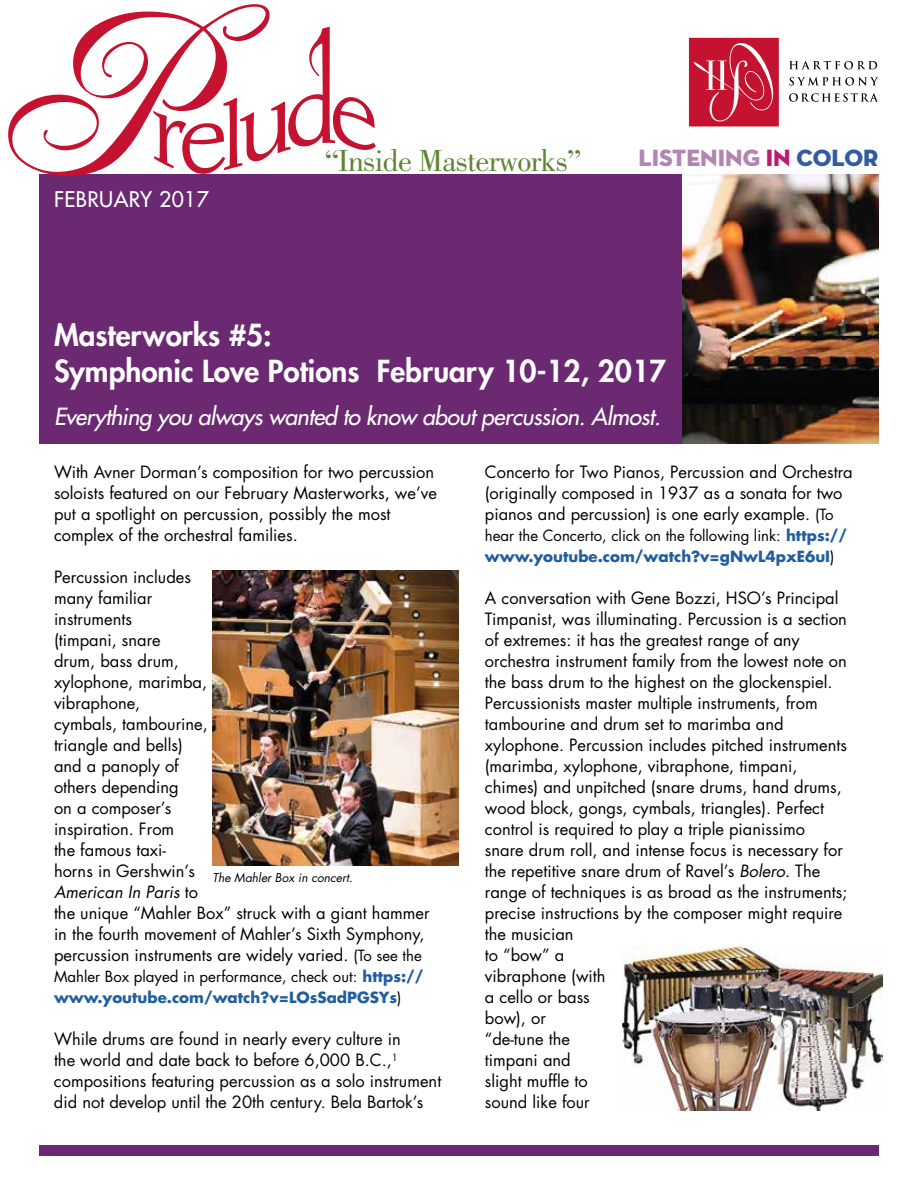
<style>
.page{position:relative;width:918px;height:1188px;background:#fff}
.page>*{position:absolute;margin:0;border:0;box-sizing:border-box;transform-origin:0 0}
.t1{font:31.5px "Bodoni";letter-spacing:-.02em;color:#5e8434}
.t2{font:800 29.55px/35.5px "Futura";color:#fff}
.t3{font:24px "Neutra Display PS Titling";color:#b285b2}
.t4{font:italic 23.1px "Futura";letter-spacing:-.02em;color:#fff}
.t5{font:21px "Futura";letter-spacing:.02em;color:#fff}
.t6{font:16.5px/21px "Futura";color:#000}
.t7{font:700 15px/21px "Futura";color:#215e9e}
.t8{font:italic 12px "Futura";color:#000}
.s1{color:#bf196f}
.s2{color:#315da0}
.s3{font-size:15px}
.s4{font-weight:400;color:#000}
.s5{font-style:italic}
</style>
<div class="page">
<div style="left:39px;top:174px;width:839px;height:270px;background:#6b2972"></div>
<svg style="left:689px;top:38px;width:90px;height:88px;background:#ca2e48"></svg>
<svg style="left:789px;top:61px;width:88px;height:8px"></svg>
<svg style="left:789px;top:77px;width:89px;height:9px"></svg>
<svg style="left:789px;top:93px;width:89px;height:9px"></svg>
<svg style="left:8px;top:4px;width:262px;height:172px"></svg>
<svg style="left:153px;top:27px;width:223px;height:147px"></svg>
<div style="left:39px;top:1145px;width:839px;height:11px;background:#6b2972"></div>
<img style="left:683px;top:174px;width:195px;height:270px">
<img style="left:212px;top:570px;width:247px;height:295px">
<img style="left:623px;top:947px;width:259px;height:164px">
<p class="t5" style="left:54px;top:185px;width:157px">FEBRUARY 2017</p>
<h1 class="t1" style="left:325px;top:144px;width:258px">“Inside Masterworks”</h1>
<h3 class="t3" style="left:639px;top:143px;width:241px">LISTENING <span class="s1">IN</span> <span class="s2">COLOR</span></h3>
<h2 class="t2" style="left:54px;top:317px;width:614px">Masterworks #5:<br>Symphonic Love Potions February 10-12, 2017</h2>
<h3 class="t4" style="left:54px;top:401px;width:608px">Everything you always wanted to know about percussion. Almost.</h3>
<p class="t6" style="left:485px;top:461px;width:369px">Concerto for Two Pianos, Percussion and Orchestra (originally composed in 1937 as a sonata for two pianos and percussion) is one early example. <span class="s3">(To</span></p>
<p class="t7" style="left:485px;top:525px;width:364px"><span class="s4">hear the Concerto, click on the following link:</span> https:// www.youtube.com/watch?v=gNwL4pxE6uI<span class="s4">)</span></p>
<p class="t6" style="left:485px;top:587px;width:364px">A conversation with Gene Bozzi, HSO’s Principal Timpanist, was illuminating. Percussion is a section of extremes: it has the greatest range of any orchestra instrument family from the lowest note on the bass drum to the highest on the glockenspiel.<br>Percussionists master multiple instruments, from tambourine and drum set to marimba and xylophone. Percussion includes pitched instruments (marimba, xylophone, vibraphone, timpani, chimes) and unpitched (snare drums, hand drums, wood block, gongs, cymbals, triangles). Perfect control is required to play a triple pianissimo snare drum roll, and intense focus is necessary for the repetitive snare drum of Ravel’s <span class="s5">Bolero</span>. The range of techniques is as broad as the instruments; precise instructions by the composer might require the musician<br>to “bow” a<br>vibraphone (with<br>a cello or bass<br>bow), or<br>“de-tune the<br>timpani and<br>slight muffle to<br>sound like four</p>
<p class="t6" style="left:54px;top:461px;width:384px">With Avner Dorman’s composition for two percussion soloists featured on our February Masterworks, we’ve put a spotlight on percussion, possibly the most complex of the orchestral families.</p>
<p class="t6" style="left:54px;top:566px;width:377px">Percussion includes<br>many familiar<br>instruments<br>(timpani, snare<br>drum, bass drum,<br>xylophone, marimba,<br>vibraphone,<br>cymbals, tambourine,<br>triangle and bells)<br>and a panoply of<br>others depending<br>on a composer’s<br>inspiration. From<br>the famous taxi-<br>horns in Gershwin’s<br><span class="s5">American In Paris</span> to<br>the unique “Mahler Box” struck with a giant hammer in the fourth movement of Mahler’s Sixth Symphony, percussion instruments are widely varied. <span class="s3">(To see the</span></p>
<p class="t7" style="left:54px;top:966px;width:371px"><span class="s4">Mahler Box played in performance, check out:</span> https:// www.youtube.com/watch?v=LOsSadPGSYs<span class="s4">)</span></p>
<p class="t6" style="left:54px;top:1028px;width:389px">While drums are found in nearly every culture in<br>the world and date back to before 6,000 B.C.,<sup>1 </sup>compositions featuring percussion as a solo instrument did not develop until the 20th century. Bela Bartok’s</p>
<p class="t8" style="left:212px;top:869px;width:142px">The Mahler Box in concert.</p>
</div>
